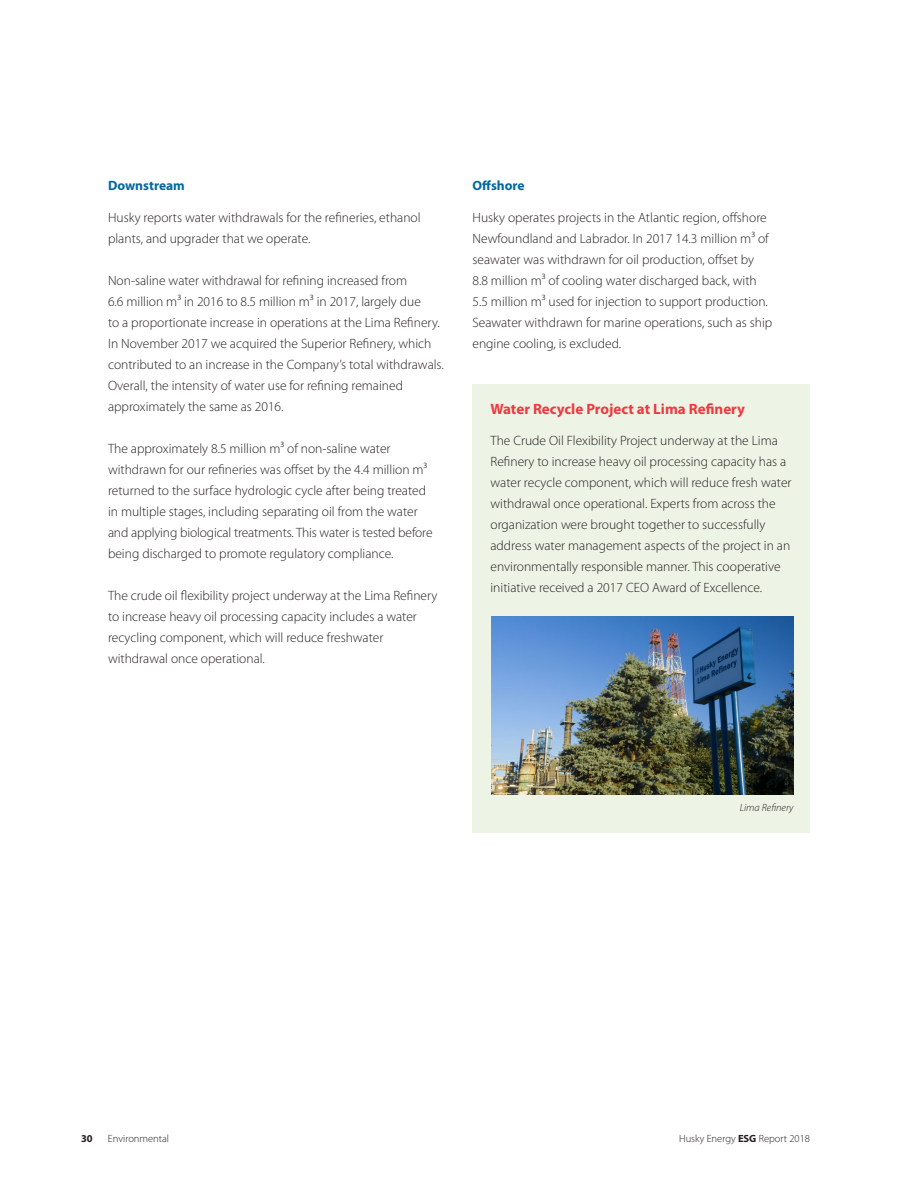
<style>
.page{position:relative;width:918px;height:1188px;background:#fff}
.page>*{position:absolute;margin:0;border:0;box-sizing:border-box;transform-origin:0 0}
.t1{font:700 15px "Myriad Pro";color:#ee3a41}
.t2{font:300 13.5px/21px "Myriad Pro";color:#231f20}
.t3{font:700 13.5px "Myriad Pro";color:#00699f}
.t4{font:300 10.5px "Myriad Pro";color:#231f20}
.t5{font:italic 300 10.5px "Myriad Pro";color:#231f20}
.t6{font:700 10.5px "Myriad Pro";color:#231f20}
.s1{font-weight:700}
</style>
<div class="page">
<div style="left:472px;top:385px;width:338px;height:448px;background:#edf3e5"></div>
<img style="left:492px;top:617px;width:301px;height:178px">
<p class="t3" style="left:108px;top:177px;width:78px">Downstream</p>
<p class="t2" style="left:108px;top:206px;width:314px">Husky reports water withdrawals for the refineries, ethanol plants, and upgrader that we operate.</p>
<p class="t2" style="left:108px;top:270px;width:337px">Non-saline water withdrawal for refining increased from<br>6.6 million m³ in 2016 to 8.5 million m³ in 2017, largely due<br>to a proportionate increase in operations at the Lima Refinery.<br>In November 2017 we acquired the Superior Refinery, which contributed to an increase in the Company’s total withdrawals.<br>Overall, the intensity of water use for refining remained approximately the same as 2016.</p>
<p class="t2" style="left:108px;top:438px;width:326px">The approximately 8.5 million m³ of non-saline water withdrawn for our refineries was offset by the 4.4 million m³ returned to the surface hydrologic cycle after being treated in multiple stages, including separating oil from the water and applying biological treatments. This water is tested before being discharged to promote regulatory compliance.</p>
<p class="t2" style="left:108px;top:585px;width:331px">The crude oil flexibility project underway at the Lima Refinery to increase heavy oil processing capacity includes a water recycling component, which will reduce freshwater withdrawal once operational.</p>
<p class="t3" style="left:472px;top:177px;width:54px">Offshore</p>
<p class="t2" style="left:472px;top:207px;width:301px">Husky operates projects in the Atlantic region, offshore Newfoundland and Labrador. In 2017 14.3 million m³ of seawater was withdrawn for oil production, offset by 8.8 million m³ of cooling water discharged back, with 5.5 million m³ used for injection to support production.<br>Seawater withdrawn for marine operations, such as ship engine cooling, is excluded.</p>
<p class="t1" style="left:490px;top:399px;width:256px">Water Recycle Project at Lima Refinery</p>
<p class="t2" style="left:490px;top:430px;width:303px">The Crude Oil Flexibility Project underway at the Lima Refinery to increase heavy oil processing capacity has a water recycle component, which will reduce fresh water withdrawal once operational. Experts from across the organization were brought together to successfully address water management aspects of the project in an environmentally responsible manner. This cooperative initiative received a 2017 CEO Award of Excellence.</p>
<p class="t5" style="left:740px;top:801px;width:55px">Lima Refinery</p>
<p class="t6" style="left:81px;top:1131px;width:13px">30</p>
<p class="t4" style="left:108px;top:1132px;width:63px">Environmental</p>
<p class="t4" style="left:679px;top:1132px;width:132px">Husky Energy <span class="s1">ESG</span> Report 2018</p>
</div>
